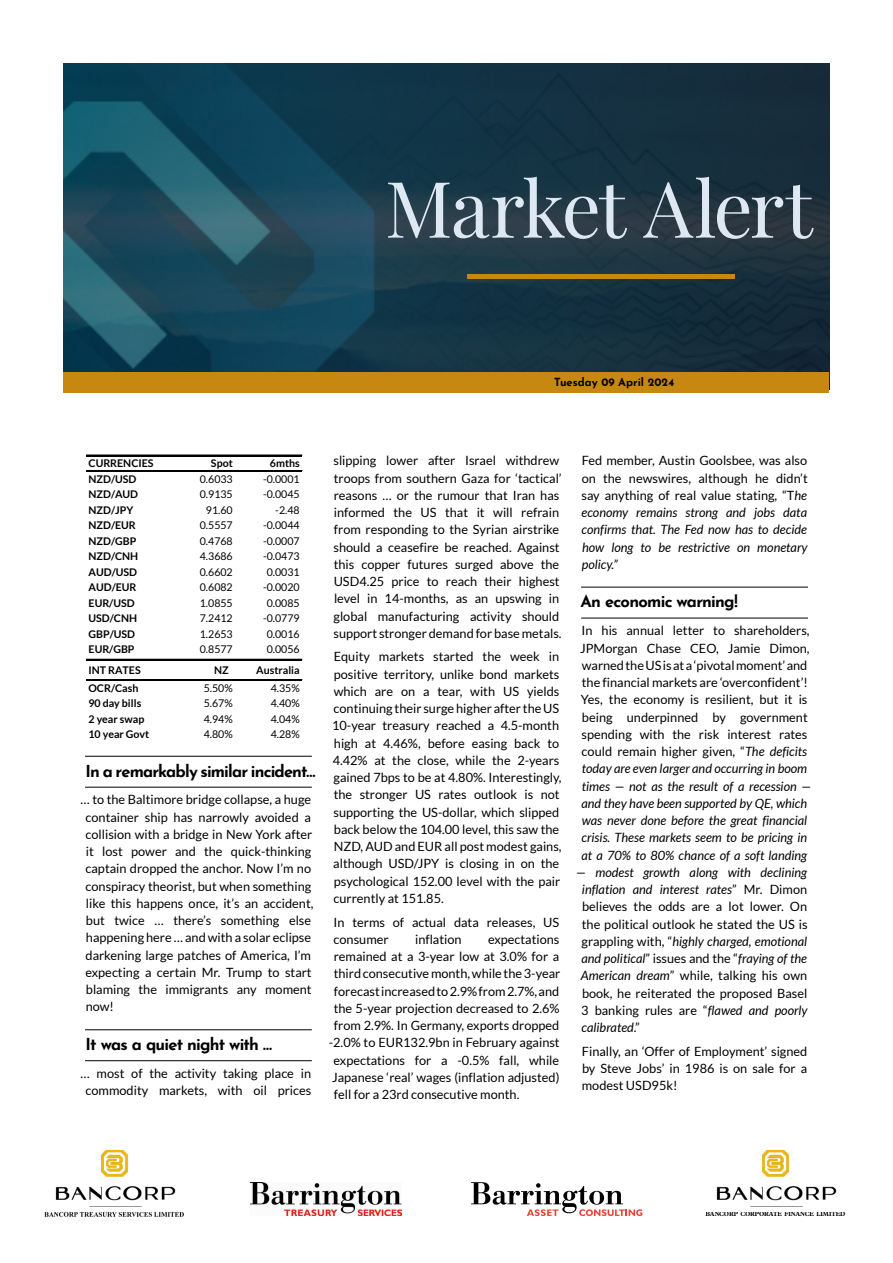
<style>
.page{position:relative;width:893px;height:1263px;background:#fff}
.page>*{position:absolute;margin:0;border:0;box-sizing:border-box;transform-origin:0 0}
.t1{font:78px "Playfair Display";letter-spacing:-.03em;color:#dee8f3}
.t2{font:700 16.5px "Josefin Sans";letter-spacing:-.05em;color:#000}
.t3{font:12.75px/17.2px "Lato";color:#000}
.t4{font:italic 12.75px/17.2px "Lato";color:#000;text-align:justify}
.t5{font:700 11.25px "Josefin Sans";color:#000}
.t6{font:10.65px "Lato";color:#000}
.t7{font:700 10.65px "Lato";color:#000}
.t8{font:700 6.45px "Plantin Std";letter-spacing:-.01em;color:#000;scale:.93 1}
.s1{font-style:normal}
.s2{font-style:italic}
</style>
<div class="page">
<hr style="left:85px;top:756px;width:227px;height:1px;background:#000">
<hr style="left:85px;top:787px;width:227px;height:1px;background:#000">
<hr style="left:85px;top:1029px;width:227px;height:1px;background:#000">
<hr style="left:85px;top:1060px;width:227px;height:1px;background:#000">
<hr style="left:86px;top:455px;width:216px;height:1px;background:#000">
<hr style="left:86px;top:470px;width:216px;height:1px;background:#000">
<hr style="left:86px;top:659px;width:216px;height:1px;background:#000">
<hr style="left:86px;top:679px;width:216px;height:1px;background:#000">
<hr style="left:86px;top:680px;width:216px;height:1px;background:#000">
<hr style="left:581px;top:587px;width:227px;height:1px;background:#000">
<hr style="left:581px;top:618px;width:227px;height:1px;background:#000">
<img style="left:44px;top:1150px;width:140px;height:67px">
<img style="left:251px;top:1182px;width:151px;height:33px">
<img style="left:716px;top:1150px;width:121px;height:57px">
<img style="left:64px;top:64px;width:765px;height:308px">
<div style="left:64px;top:372px;width:765px;height:21px;background:#c78812"></div>
<hr style="left:467px;top:275px;width:268px;height:4px;background:#c78812">
<svg style="left:471px;top:1182px;width:171px;height:34px"></svg>
<h1 class="t1" style="left:385px;top:148px;width:429px">Market Alert</h1>
<p class="t5" style="left:554px;top:372px;width:122px">Tuesday 09 April 2024</p>
<p class="t7" style="left:89px;top:457px;width:67px">CURRENCIES</p>
<p class="t7" style="left:211px;top:457px;width:23px">Spot</p>
<p class="t7" style="left:270px;top:457px;width:31px">6mths</p>
<p class="t7" style="left:89px;top:473px;width:49px">NZD/USD</p>
<p class="t6" style="left:200px;top:473px;width:34px">0.6033</p>
<p class="t6" style="left:263px;top:473px;width:38px">-0.0001</p>
<p class="t7" style="left:89px;top:488px;width:51px">NZD/AUD</p>
<p class="t6" style="left:200px;top:488px;width:34px">0.9135</p>
<p class="t6" style="left:263px;top:488px;width:38px">-0.0045</p>
<p class="t7" style="left:89px;top:504px;width:46px">NZD/JPY</p>
<p class="t6" style="left:206px;top:504px;width:28px">91.60</p>
<p class="t6" style="left:275px;top:504px;width:26px">-2.48</p>
<p class="t7" style="left:89px;top:519px;width:49px">NZD/EUR</p>
<p class="t6" style="left:200px;top:519px;width:34px">0.5557</p>
<p class="t6" style="left:263px;top:519px;width:38px">-0.0044</p>
<p class="t7" style="left:89px;top:535px;width:49px">NZD/GBP</p>
<p class="t6" style="left:200px;top:535px;width:34px">0.4768</p>
<p class="t6" style="left:263px;top:535px;width:38px">-0.0007</p>
<p class="t7" style="left:89px;top:550px;width:51px">NZD/CNH</p>
<p class="t6" style="left:200px;top:550px;width:34px">4.3686</p>
<p class="t6" style="left:263px;top:550px;width:38px">-0.0473</p>
<p class="t7" style="left:89px;top:566px;width:50px">AUD/USD</p>
<p class="t6" style="left:200px;top:566px;width:34px">0.6602</p>
<p class="t6" style="left:267px;top:566px;width:34px">0.0031</p>
<p class="t7" style="left:89px;top:581px;width:49px">AUD/EUR</p>
<p class="t6" style="left:200px;top:581px;width:34px">0.6082</p>
<p class="t6" style="left:263px;top:581px;width:38px">-0.0020</p>
<p class="t7" style="left:89px;top:597px;width:48px">EUR/USD</p>
<p class="t6" style="left:200px;top:597px;width:34px">1.0855</p>
<p class="t6" style="left:267px;top:597px;width:34px">0.0085</p>
<p class="t7" style="left:89px;top:612px;width:50px">USD/CNH</p>
<p class="t6" style="left:200px;top:612px;width:34px">7.2412</p>
<p class="t6" style="left:263px;top:612px;width:38px">-0.0779</p>
<p class="t7" style="left:89px;top:627px;width:48px">GBP/USD</p>
<p class="t6" style="left:200px;top:628px;width:34px">1.2653</p>
<p class="t6" style="left:267px;top:628px;width:34px">0.0016</p>
<p class="t7" style="left:89px;top:643px;width:47px">EUR/GBP</p>
<p class="t6" style="left:200px;top:643px;width:34px">0.8577</p>
<p class="t6" style="left:267px;top:643px;width:34px">0.0056</p>
<p class="t7" style="left:89px;top:664px;width:54px">INT RATES</p>
<p class="t7" style="left:214px;top:664px;width:16px">NZ</p>
<p class="t7" style="left:256px;top:664px;width:45px">Australia</p>
<p class="t7" style="left:89px;top:682px;width:51px">OCR/Cash</p>
<p class="t6" style="left:204px;top:682px;width:31px">5.50%</p>
<p class="t6" style="left:271px;top:682px;width:31px">4.35%</p>
<p class="t7" style="left:89px;top:697px;width:54px">90 day bills</p>
<p class="t6" style="left:204px;top:697px;width:31px">5.67%</p>
<p class="t6" style="left:271px;top:697px;width:31px">4.40%</p>
<p class="t7" style="left:89px;top:713px;width:57px">2 year swap</p>
<p class="t6" style="left:204px;top:713px;width:31px">4.94%</p>
<p class="t6" style="left:271px;top:713px;width:31px">4.04%</p>
<p class="t7" style="left:89px;top:728px;width:62px">10 year Govt</p>
<p class="t6" style="left:204px;top:728px;width:31px">4.80%</p>
<p class="t6" style="left:271px;top:728px;width:31px">4.28%</p>
<p class="t2" style="left:85px;top:756px;width:232px">In a remarkably similar incident…</p>
<p class="t3" style="left:86px;top:791px;width:229px;text-indent:-5px">… to the Baltimore bridge collapse, a huge container ship has narrowly avoided a collision with a bridge in New York after it lost power and the quick-thinking captain dropped the anchor. Now I’m no conspiracy theorist, but when something like this happens once, it’s an accident, but twice … there’s something else happening here … and with a solar eclipse darkening large patches of America, I’m expecting a certain Mr. Trump to start blaming the immigrants any moment now!</p>
<p class="t2" style="left:85px;top:1029px;width:188px">It was a quiet night with …</p>
<p class="t3" style="left:81px;top:1065px;width:232px;text-align:center">… most of the activity taking place in commodity markets, with oil prices</p>
<p class="t3" style="left:333px;top:452px;width:230px">slipping lower after Israel withdrew troops from southern Gaza for ‘tactical’ reasons … or the rumour that Iran has informed the US that it will refrain from responding to the Syrian airstrike should a ceasefire be reached. Against this copper futures surged above the USD4.25 price to reach their highest level in 14-months, as an upswing in global manufacturing activity should support stronger demand for base metals.</p>
<p class="t3" style="left:332px;top:648px;width:231px">Equity markets started the week in positive territory, unlike bond markets which are on a tear, with US yields continuing their surge higher after the US 10-year treasury reached a 4.5-month high at 4.46%, before easing back to 4.42% at the close, while the 2-years gained 7bps to be at 4.80%. Interestingly, the stronger US rates outlook is not supporting the US-dollar, which slipped back below the 104.00 level, this saw the NZD, AUD and EUR all post modest gains, although USD/JPY is closing in on the psychological 152.00 level with the pair currently at 151.85.</p>
<p class="t3" style="left:334px;top:913px;width:227px">In terms of actual data releases, US consumer</p>
<p class="t3" style="left:415px;top:930px;width:48px">inflation</p>
<p class="t3" style="left:488px;top:930px;width:73px">expectations</p>
<p class="t3" style="left:334px;top:948px;width:227px">remained at a 3-year low at 3.0% for a</p>
<p class="t3" style="left:334px;top:965px;width:228px">third consecutive month, while the 3-year</p>
<p class="t3" style="left:334px;top:982px;width:227px">forecast increased to 2.9% from 2.7%, and</p>
<p class="t3" style="left:334px;top:999px;width:227px">the 5-year projection decreased to 2.6%</p>
<p class="t3" style="left:334px;top:1017px;width:227px">from 2.9%. In Germany, exports dropped</p>
<p class="t3" style="left:329px;top:1034px;width:232px">-2.0% to EUR132.9bn in February against</p>
<p class="t3" style="left:334px;top:1051px;width:227px">expectations for a -0.5% fall, while</p>
<p class="t3" style="left:332px;top:1068px;width:229px">Japanese ‘real’ wages (inflation adjusted)</p>
<p class="t3" style="left:334px;top:1086px;width:187px">fell for a 23rd consecutive month.</p>
<p class="t4" style="left:581px;top:452px;width:228px"><span class="s1">Fed member, Austin Goolsbee, was also on the newswires, although he didn’t say anything of real value stating, “T</span>he economy remains strong and jobs data confirms that. The Fed now has to decide how long to be restrictive on monetary policy.”</p>
<p class="t2" style="left:580px;top:587px;width:159px">An economic warning!</p>
<p class="t3" style="left:580px;top:622px;width:233px">In his annual letter to shareholders, JPMorgan Chase CEO, Jamie Dimon, warned the US is at a ‘pivotal moment’ and the financial markets are ‘overconfident’!<br>Yes, the economy is resilient, but it is being underpinned by government spending with the risk interest rates could remain higher given, “<span class="s2">The deficits today are even larger and occurring in boom times — not as the result of a recession — and they have been supported by QE, which was never done before the great financial crisis. These markets seem to be pricing in at a 70% to 80% chance of a soft landing</span></p>
<p class="t3" style="left:581px;top:863px;width:228px;text-align:justify;text-indent:-5px"><span class="s2">— modest growth along with declining inflation and interest rates</span>” Mr. Dimon believes the odds are a lot lower. On the political outlook he stated the US is grappling with, “<span class="s2">highly charged, emotional and political</span>” issues and the “<span class="s2">fraying of the American dream</span>” while, talking his own book, he reiterated the proposed Basel 3 banking rules are “<span class="s2">flawed and poorly calibrated</span>.”</p>
<p class="t3" style="left:582px;top:1042px;width:227px;text-align:justify">Finally, an ‘Offer of Employment’ signed by Steve Jobs’ in 1986 is on sale for a modest USD95k!</p>
<p class="t8" style="left:705px;top:1210px;width:152px">BANCORP CORPORATE FINANCE LIMITED</p>
</div>
